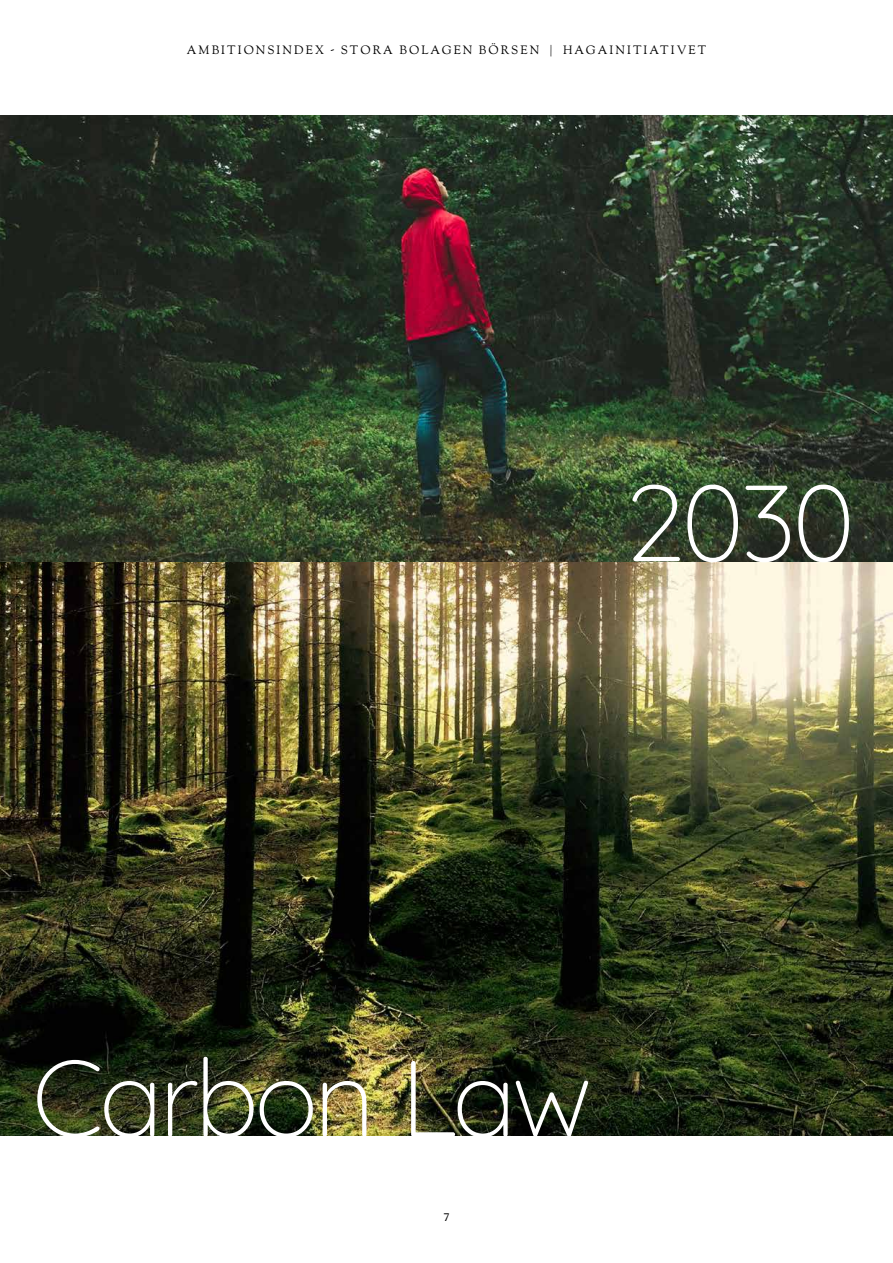
<style>
.page{position:relative;width:893px;height:1263px;background:#fff}
.page>*{position:absolute;margin:0;border:0;box-sizing:border-box;transform-origin:0 0}
.t1{font:300 108px "Quicksand";letter-spacing:-.04em;color:#fff}
.t2{font:12px "Sorts Mill Goudy";letter-spacing:.17em;color:#000}
.t3{font:12px "Source Serif Pro";color:#000}
</style>
<div class="page">
<img style="left:0;top:561px;width:893px;height:574px">
<img style="left:0;top:116px;width:893px;height:445px">
<p class="t2" style="left:187px;top:43px;width:521px">AMBITIONSINDEX - STORA BOLAGEN BÖRSEN | HAGAINITIATIVET</p>
<h1 class="t1" style="left:623px;top:439px;width:234px">2030</h1>
<h1 class="t1" style="left:32px;top:1014px;width:562px">Carbon Law</h1>
<p class="t3" style="left:443px;top:1210px;width:7px">7</p>
</div>
